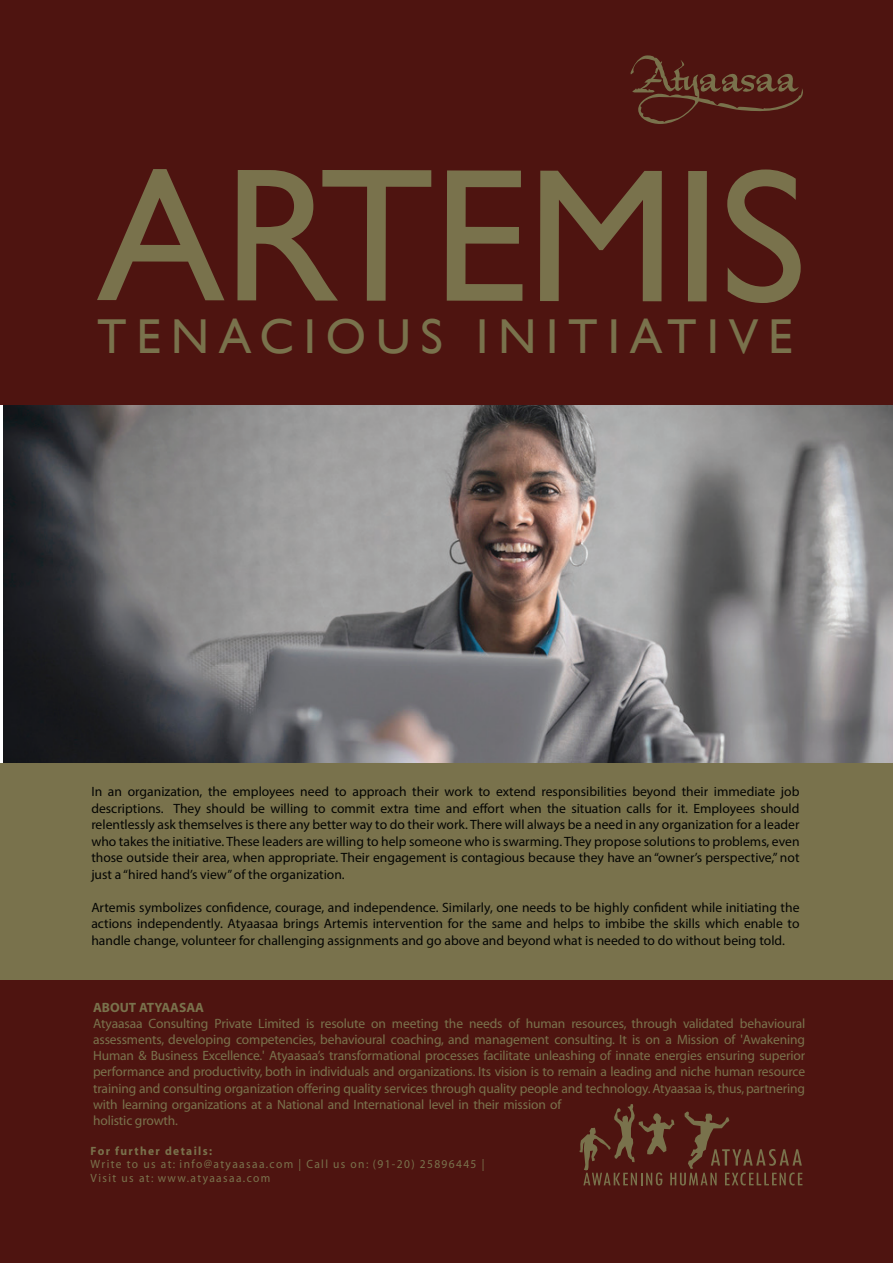
<style>
.page{position:relative;width:893px;height:1263px;background:#fff}
.page>*{position:absolute;margin:0;border:0;box-sizing:border-box;transform-origin:0 0}
.t1{font:191.1px "Gill Sans";letter-spacing:-.015em;color:#79724c}
.t2{font:48.9px "Gill Sans";letter-spacing:.2em;color:#79724c}
.t3{font:13.5px/16.5px "Myriad Pro";color:#040503;text-align:justify}
.t4{font:13.5px/16.2px "Myriad";letter-spacing:-.01em;color:#79724c}
.t5{font:700 13.5px "Myriad";color:#79724c}
.t6{font:12px/13.5px "Myriad";letter-spacing:.12em;color:#79724c;scale:.96 1}
.t7{font:700 12px "Myriad";letter-spacing:.12em;color:#79724c;scale:.96 1}
</style>
<div class="page">
<img style="left:3px;top:405px;width:890px;height:358px">
<div style="left:0;top:763px;width:893px;height:217px;background:#79724c"></div>
<div style="left:0;top:980px;width:893px;height:283px;background:#4e1410"></div>
<div style="left:0;top:0;width:893px;height:405px;background:#4e1410"></div>
<svg style="left:630px;top:55px;width:173px;height:69px"></svg>
<svg style="left:579px;top:1104px;width:223px;height:81px"></svg>
<h1 class="t1" style="left:97px;top:125px;width:712px">ARTEMIS</h1>
<h2 class="t2" style="left:97px;top:308px;width:697px">TENACIOUS INITIATIVE</h2>
<p class="t3" style="left:91px;top:783px;width:710px">In an organization, the employees need to approach their work to extend responsibilities beyond their immediate job descriptions. They should be willing to commit extra time and effort when the situation calls for it. Employees should relentlessly ask themselves is there any better way to do their work. There will always be a need in any organization for a leader who takes the initiative. These leaders are willing to help someone who is swarming. They propose solutions to problems, even those outside their area, when appropriate. Their engagement is contagious because they have an “owner’s perspective,” not just a “hired hand’s view” of the organization.</p>
<p class="t3" style="left:91px;top:898px;width:710px">Artemis symbolizes confidence, courage, and independence. Similarly, one needs to be highly confident while initiating the actions independently. Atyaasaa brings Artemis intervention for the same and helps to imbibe the skills which enable to handle change, volunteer for challenging assignments and go above and beyond what is needed to do without being told.</p>
<p class="t5" style="left:93px;top:1000px;width:113px">ABOUT ATYAASAA</p>
<p class="t4" style="left:93px;top:1016px;width:714px">Atyaasaa Consulting Private Limited is resolute on meeting the needs of human resources, through validated behavioural assessments, developing competencies, behavioural coaching, and management consulting. It is on a Mission of 'Awakening Human &amp; Business Excellence.' Atyaasaa’s transformational processes facilitate unleashing of innate energies ensuring superior performance and productivity, both in individuals and organizations. Its vision is to remain a leading and niche human resource training and consulting organization offering quality services through quality people and technology. Atyaasaa is, thus, partnering with learning organizations at a National and International level in their mission of<br>holistic growth.</p>
<p class="t7" style="left:91px;top:1144px;width:128px">For further details:</p>
<p class="t6" style="left:91px;top:1158px;width:412px">Write to us at: info@atyaasaa.com | Call us on: (91-20) 25896445 |<br>Visit us at: www.atyaasaa.com</p>
</div>
